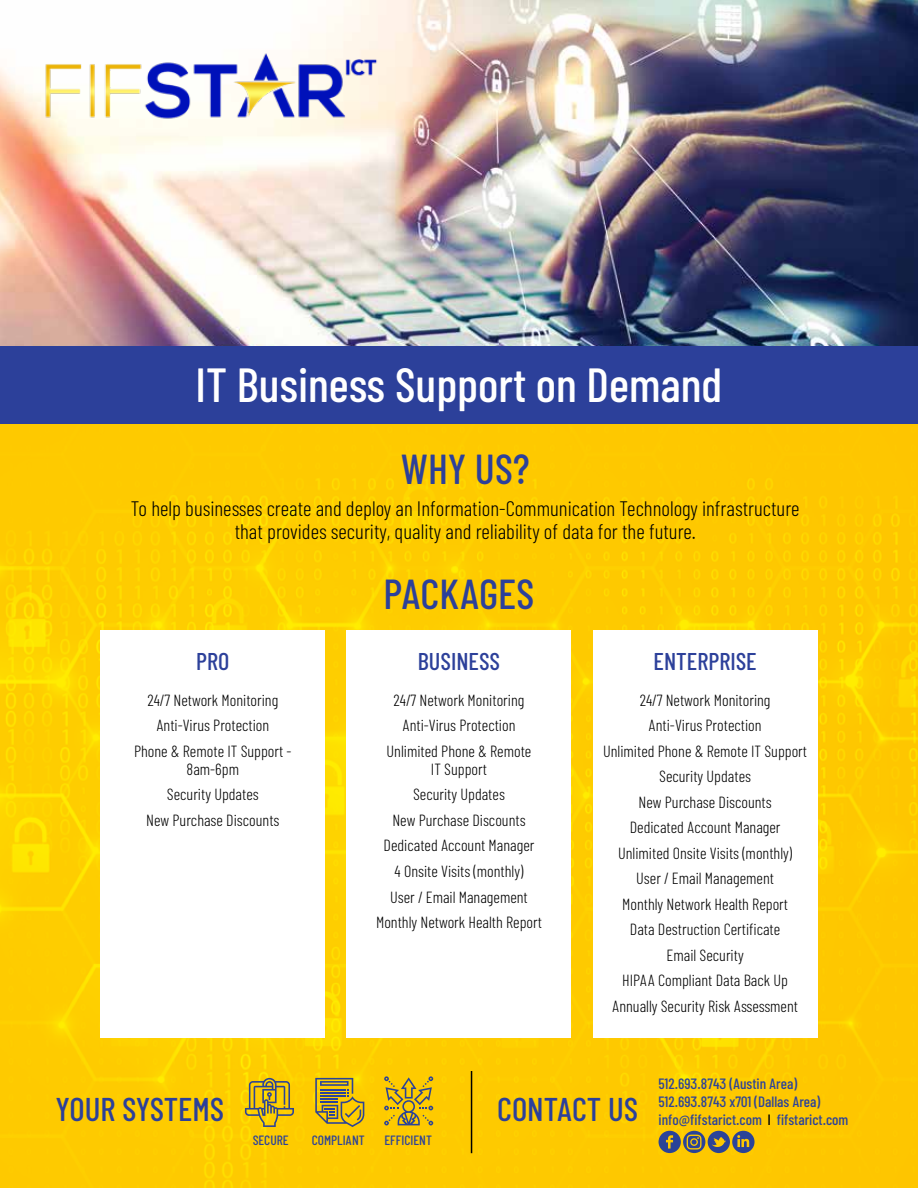
<style>
.page{position:relative;width:918px;height:1188px;background:#fff}
.page>*{position:absolute;margin:0;border:0;box-sizing:border-box;transform-origin:0 0}
.t1{font:500 48px "Barlow Condensed";color:#fff}
.t2{font:500 42px "Barlow Condensed";color:#2c409a}
.t3{font:500 33px "Barlow Condensed";color:#2c409a}
.t4{font:500 24.3px "Barlow Condensed";color:#2c409a}
.t5{font:300 21px/23.1px "Barlow Condensed";color:#000;text-align:center}
.t6{font:300 16.2px/25.5px "Barlow Condensed";color:#000;text-align:center}
.t7{font:500 15px/18px "Barlow Condensed";color:#2d4398}
.t8{font:500 13.5px "Barlow Condensed";color:#2d4398}
.s1{color:#000}
</style>
<div class="page">
<img style="left:0;top:0;width:918px;height:1188px">
<img style="left:31px;top:47px;width:356px;height:89px">
<div style="left:0;top:346px;width:918px;height:78px;background:#2c409a"></div>
<div style="left:101px;top:630px;width:224px;height:408px;background:#fff"></div>
<div style="left:347px;top:630px;width:224px;height:408px;background:#fff"></div>
<div style="left:593px;top:630px;width:224px;height:408px;background:#fff"></div>
<svg style="left:245px;top:1078px;width:49px;height:49px"></svg>
<svg style="left:315px;top:1078px;width:49px;height:49px"></svg>
<svg style="left:384px;top:1076px;width:49px;height:49px"></svg>
<hr style="left:471px;top:1071px;width:1px;height:82px;background:#000">
<svg style="left:659px;top:1131px;width:96px;height:22px"></svg>
<h1 class="t1" style="left:196px;top:355px;width:528px">IT Business Support on Demand</h1>
<h2 class="t2" style="left:401px;top:442px;width:130px">WHY US?</h2>
<p class="t5" style="left:131px;top:496px;width:670px">To help businesses create and deploy an Information-Communication Technology infrastructure that provides security, quality and reliability of data for the future.</p>
<h2 class="t2" style="left:384px;top:568px;width:152px">PACKAGES</h2>
<h3 class="t4" style="left:196px;top:647px;width:35px">PRO</h3>
<p class="t6" style="left:134px;top:687px;width:159px">24/7 Network Monitoring<br>Anti-Virus Protection<br>Phone &amp; Remote IT Support -</p>
<p class="t6" style="left:146px;top:756px;width:135px">8am-6pm<br>Security Updates<br>New Purchase Discounts</p>
<h3 class="t3" style="left:56px;top:1088px;width:170px">YOUR SYSTEMS</h3>
<h3 class="t4" style="left:418px;top:647px;width:84px">BUSINESS</h3>
<p class="t6" style="left:387px;top:687px;width:146px">24/7 Network Monitoring<br>Anti-Virus Protection<br>Unlimited Phone &amp; Remote</p>
<p class="t6" style="left:376px;top:756px;width:167px">IT Support<br>Security Updates<br>New Purchase Discounts<br>Dedicated Account Manager<br>4 Onsite Visits (monthly)<br>User / Email Management<br>Monthly Network Health Report</p>
<h3 class="t4" style="left:654px;top:647px;width:105px">ENTERPRISE</h3>
<p class="t6" style="left:603px;top:687px;width:206px">24/7 Network Monitoring<br>Anti-Virus Protection<br>Unlimited Phone &amp; Remote IT Support<br>Security Updates<br>New Purchase Discounts<br>Dedicated Account Manager<br>Unlimited Onsite Visits (monthly)<br>User / Email Management<br>Monthly Network Health Report<br>Data Destruction Certificate<br>Email Security<br>HIPAA Compliant Data Back Up<br>Annually Security Risk Assessment</p>
<h3 class="t3" style="left:497px;top:1088px;width:142px">CONTACT US</h3>
<p class="t7" style="left:659px;top:1074px;width:191px">512.693.8743 (Austin Area)<br>512.693.8743 x701 (Dallas Area) info@fifstarict.com <span class="s1">l</span> fifstarict.com</p>
<p class="t8" style="left:253px;top:1132px;width:38px">SECURE</p>
<p class="t8" style="left:312px;top:1132px;width:54px">COMPLIANT</p>
<p class="t8" style="left:384px;top:1132px;width:49px">EFFICIENT</p>
</div>
